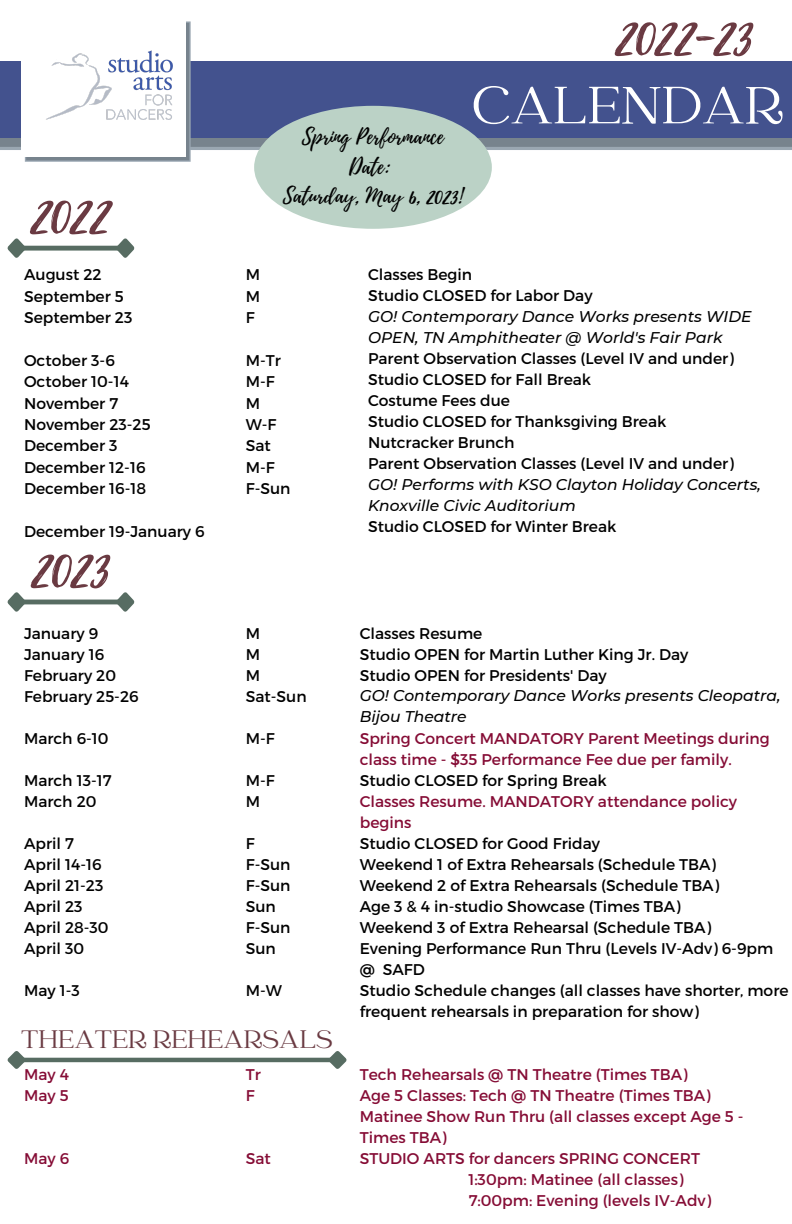
<style>
.page{position:relative;width:792px;height:1224px;background:#fff}
.page>*{position:absolute;margin:0;border:0;box-sizing:border-box;transform-origin:0 0}
.t1{font:58.2px "Catchy Mager";color:#fff}
.t2{font:51.8px "Playlist Script";color:#6a3a42}
.t3{font:28px "Catchy Mager";color:#6a3a42}
.t4{font:21px/29.2px "Playlist Script";color:#000;text-align:center}
.t5{font:15.5px/21px "Montserrat";color:#000}
.t6{font:15.5px/21px "Montserrat";color:#850c35}
.t7{font:italic 500 15.5px/21px "Montserrat";color:#000}
</style>
<div class="page">
<svg style="left:0;top:138px;width:792px;height:12px;background:#7f8c96"></svg>
<div style="left:0;top:62px;width:792px;height:76px;background:#43528e"></div>
<svg style="left:25px;top:153px;width:166px;height:9px"></svg>
<div style="left:21px;top:18px;width:165px;height:139px;background:#fff"></div>
<img style="left:46px;top:21px;width:145px;height:132px">
<div style="left:254px;top:106px;width:238px;height:123px;background:#bbd2c6;border-radius:50%"></div>
<hr style="left:22px;top:246px;width:98px;height:4px;background:#576c62">
<svg style="left:7px;top:238px;width:23px;height:20px"></svg>
<svg style="left:112px;top:238px;width:23px;height:20px"></svg>
<hr style="left:22px;top:600px;width:98px;height:4px;background:#576c62">
<svg style="left:7px;top:592px;width:23px;height:20px"></svg>
<svg style="left:112px;top:592px;width:23px;height:20px"></svg>
<hr style="left:22px;top:1058px;width:310px;height:4px;background:#576c62">
<svg style="left:7px;top:1051px;width:23px;height:18px"></svg>
<svg style="left:324px;top:1051px;width:23px;height:18px"></svg>
<h2 class="t2" style="left:31px;top:176px;width:81px">2022</h2>
<p class="t5" style="left:24px;top:263px;width:110px;line-height:21.4px">August 22<br>September 5<br>September 23</p>
<p class="t5" style="left:24px;top:349px;width:128px;line-height:21.4px">October 3-6<br>October 10-14<br>November 7<br>November 23-25<br>December 3<br>December 12-16<br>December 16-18</p>
<p class="t5" style="left:24px;top:520px;width:182px">December 19-January 6</p>
<h2 class="t2" style="left:32px;top:530px;width:79px">2023</h2>
<p class="t5" style="left:24px;top:622px;width:116px">January 9<br>January 16<br>February 20<br>February 25-26</p>
<p class="t5" style="left:24px;top:727px;width:86px">March 6-10</p>
<p class="t5" style="left:24px;top:769px;width:89px">March 13-17<br>March 20</p>
<p class="t5" style="left:24px;top:832px;width:86px">April 7<br>April 14-16<br>April 21-23<br>April 23<br>April 28-30<br>April 30</p>
<p class="t5" style="left:24px;top:979px;width:57px">May 1-3</p>
<h2 class="t2" style="left:616px;top:-3px;width:138px">2022-23</h2>
<h1 class="t1" style="left:472px;top:77px;width:313px">CALENDAR</h1>
<h3 class="t4" style="left:283px;top:123px;width:181px">Spring Performance<br>Date:<br>Saturday, May 6, 2023!</h3>
<p class="t5" style="left:246px;top:263px;width:16px;line-height:21.4px;text-align:justify">M M F</p>
<p class="t5" style="left:246px;top:349px;width:46px;line-height:21.4px">M-Tr<br>M-F<br>M<br>W-F<br>Sat<br>M-F<br>F-Sun</p>
<p class="t5" style="left:246px;top:622px;width:62px">M<br>M<br>M<br>Sat-Sun</p>
<p class="t5" style="left:246px;top:727px;width:30px">M-F</p>
<p class="t5" style="left:246px;top:769px;width:30px">M-F<br>M</p>
<p class="t5" style="left:246px;top:832px;width:46px">F<br>F-Sun<br>F-Sun<br>Sun<br>F-Sun<br>Sun</p>
<p class="t5" style="left:246px;top:979px;width:38px">M-W</p>
<p class="t5" style="left:368px;top:264px;width:226px">Classes Begin<br>Studio CLOSED for Labor Day</p>
<p class="t7" style="left:368px;top:306px;width:385px">GO! Contemporary Dance Works presents WIDE<br>OPEN, TN Amphitheater @ World's Fair Park</p>
<p class="t5" style="left:368px;top:348px;width:367px">Parent Observation Classes (Level IV and under)<br>Studio CLOSED for Fall Break<br>Costume Fees due<br>Studio CLOSED for Thanksgiving Break Nutcracker Brunch<br>Parent Observation Classes (Level IV and under)</p>
<p class="t7" style="left:368px;top:474px;width:394px">GO! Performs with KSO Clayton Holiday Concerts,<br>Knoxville Civic Auditorium</p>
<p class="t5" style="left:368px;top:516px;width:250px">Studio CLOSED for Winter Break</p>
<p class="t5" style="left:360px;top:622px;width:330px">Classes Resume<br>Studio OPEN for Martin Luther King Jr. Day<br>Studio OPEN for Presidents' Day</p>
<p class="t7" style="left:360px;top:685px;width:422px">GO! Contemporary Dance Works presents Cleopatra,<br>Bijou Theatre</p>
<p class="t6" style="left:360px;top:727px;width:411px">Spring Concert MANDATORY Parent Meetings during class time - $35 Performance Fee due per family.</p>
<p class="t5" style="left:360px;top:769px;width:248px">Studio CLOSED for Spring Break</p>
<p class="t6" style="left:360px;top:790px;width:379px">Classes Resume. MANDATORY attendance policy begins</p>
<p class="t5" style="left:360px;top:832px;width:430px">Studio CLOSED for Good Friday<br>Weekend 1 of Extra Rehearsals (Schedule TBA)<br>Weekend 2 of Extra Rehearsals (Schedule TBA)<br>Age 3 &amp; 4 in-studio Showcase (Times TBA)<br>Weekend 3 of Extra Rehearsal (Schedule TBA)<br>Evening Performance Run Thru (Levels IV-Adv) 6-9pm @ SAFD<br>Studio Schedule changes (all classes have shorter, more frequent rehearsals in preparation for show)</p>
<h3 class="t3" style="left:21px;top:1026px;width:313px">THEATER REHEARSALS</h3>
<p class="t6" style="left:24px;top:1063px;width:46px">May 4<br>May 5</p>
<p class="t6" style="left:24px;top:1147px;width:47px">May 6</p>
<p class="t6" style="left:246px;top:1063px;width:17px">Tr<br>F</p>
<p class="t6" style="left:246px;top:1147px;width:27px">Sat</p>
<p class="t6" style="left:360px;top:1063px;width:329px">Tech Rehearsals @ TN Theatre (Times TBA)</p>
<p class="t6" style="left:360px;top:1084px;width:352px">Age 5 Classes: Tech @ TN Theatre (Times TBA)</p>
<p class="t6" style="left:360px;top:1105px;width:385px">Matinee Show Run Thru (all classes except Age 5 -</p>
<p class="t6" style="left:360px;top:1126px;width:88px">Times TBA)</p>
<p class="t6" style="left:360px;top:1147px;width:342px">STUDIO ARTS for dancers SPRING CONCERT</p>
<p class="t6" style="left:468px;top:1168px;width:217px">1:30pm: Matinee (all classes)</p>
<p class="t6" style="left:469px;top:1189px;width:244px">7:00pm: Evening (levels IV-Adv)</p>
</div>
